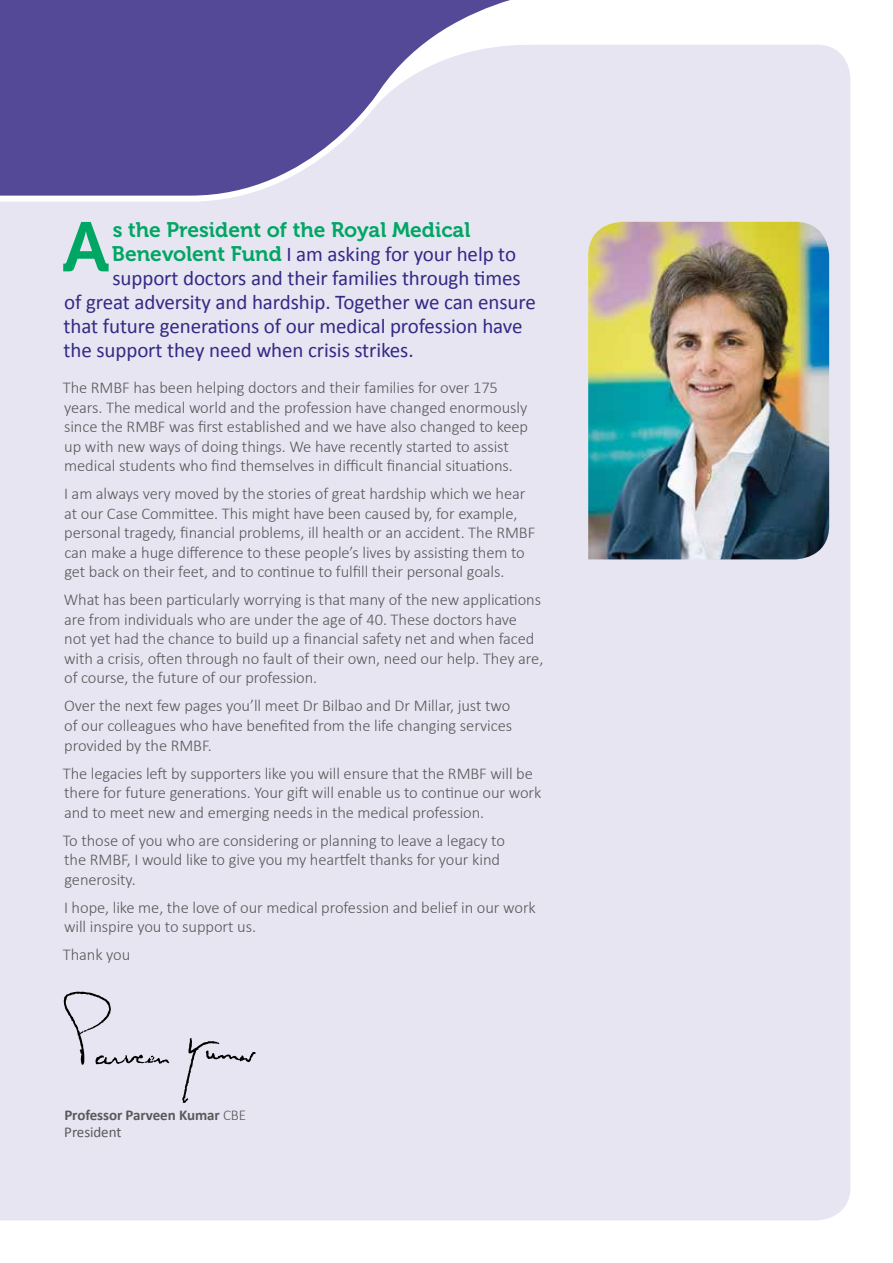
<style>
.page{position:relative;width:893px;height:1263px;background:#fff}
.page>*{position:absolute;margin:0;border:0;box-sizing:border-box;transform-origin:0 0}
.t1{font:69.6px "Museo 700";color:#00a663}
.t2{font:21px "Calibri";letter-spacing:-.005em;color:#332a86}
.t3{font:21px "Museo 700";color:#00a663}
.t4{font:300 16.5px/19.5px "Calibri";letter-spacing:-.005em;color:#58595b}
.t5{font:700 15px/17.2px "Calibri";letter-spacing:-.005em;color:#58595b}
.s1{font-family:"Museo 700";color:#00a663}
.s2{font-weight:300}
.s3{font-weight:400}
</style>
<div class="page">
<div style="left:0;top:205px;width:850px;height:1015px;background:#e7e5f1"></div>
<svg style="left:0;top:0;width:851px;height:205px;background:#a9a4cb"></svg>
<svg style="left:182px;top:1038px;width:74px;height:65px;background:#d5d3df"></svg>
<svg style="left:64px;top:991px;width:105px;height:74px;background:#d6d4df"></svg>
<img style="left:588px;top:222px;width:241px;height:337px">
<svg style="left:373px;top:39px;width:160px;height:71px"></svg>
<h1 class="t1" style="left:62px;top:209px;width:48px">A</h1>
<p class="t3" style="left:113px;top:218px;width:359px">s the President of the Royal Medical</p>
<p class="t2" style="left:112px;top:241px;width:406px"><span class="s1">Benevolent Fund</span> I am asking for your help to</p>
<p class="t2" style="left:112px;top:265px;width:410px">support doctors and their families through times</p>
<p class="t2" style="left:64px;top:289px;width:473px">of great adversity and hardship. Together we can ensure</p>
<p class="t2" style="left:64px;top:313px;width:460px">that future generations of our medical profession have</p>
<p class="t2" style="left:64px;top:337px;width:351px">the support they need when crisis strikes.</p>
<p class="t4" style="left:63px;top:377px;width:467px">The RMBF has been helping doctors and their families for over 175 years. The medical world and the profession have changed enormously since the RMBF was first established and we have also changed to keep up with new ways of doing things. We have recently started to assist medical students who find themselves in difficult financial situations.</p>
<p class="t4" style="left:64px;top:483px;width:473px">I am always very moved by the stories of great hardship which we hear at our Case Committee. This might have been caused by, for example, personal tragedy, financial problems, ill health or an accident. The RMBF can make a huge difference to these people’s lives by assisting them to get back on their feet, and to continue to fulfill their personal goals.</p>
<p class="t4" style="left:64px;top:589px;width:481px">What has been particularly worrying is that many of the new applications are from individuals who are under the age of 40. These doctors have<br>not yet had the chance to build up a financial safety net and when faced with a crisis, often through no fault of their own, need our help. They are, of course, the future of our profession.</p>
<p class="t4" style="left:64px;top:695px;width:450px;text-align:justify">Over the next few pages you’ll meet Dr Bilbao and Dr Millar, just two of our colleagues who have benefited from the life changing services provided by the RMBF.</p>
<p class="t4" style="left:63px;top:762px;width:480px">The legacies left by supporters like you will ensure that the RMBF will be there for future generations. Your gift will enable us to continue our work and to meet new and emerging needs in the medical profession.</p>
<p class="t4" style="left:63px;top:829px;width:444px">To those of you who are considering or planning to leave a legacy to the RMBF, I would like to give you my heartfelt thanks for your kind generosity.</p>
<p class="t4" style="left:64px;top:896px;width:473px">I hope, like me, the love of our medical profession and belief in our work will inspire you to support us.</p>
<p class="t4" style="left:63px;top:944px;width:69px">Thank you</p>
<p class="t5" style="left:64px;top:1106px;width:183px">Professor Parveen Kumar <span class="s2">CBE<br></span><span class="s3">President</span></p>
</div>
